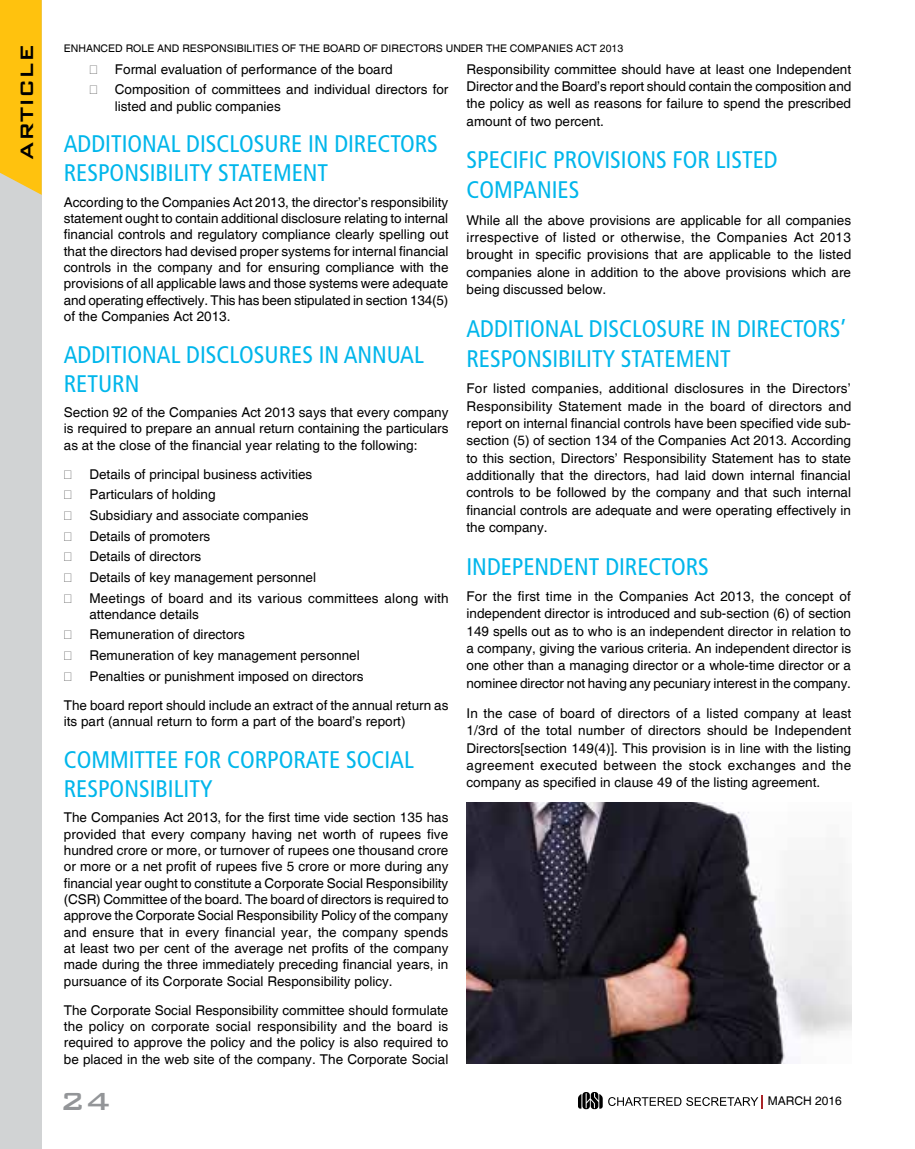
<style>
.page{position:relative;width:915px;height:1149px;background:#fff}
.page>*{position:absolute;margin:0;border:0;box-sizing:border-box;transform-origin:0 0}
.t1{font:500 33px "Bank Gothic BT";color:#939598}
.t2{font:condensed 24px/29px "Frutiger";color:#00b6eb}
.t3{font:500 24px "Bank Gothic BT";color:#000}
.t4{font:13.5px/17.4px "Helvetica";color:#000;text-align:justify}
.t5{font:12px "Helvetica";color:#000}
.t6{font:10.5px "Helvetica";color:#000}
</style>
<div class="page">
<div style="left:0;top:0;width:42px;height:1148px;background:#d1d3d4"></div>
<div style="left:0;top:0;width:42px;height:195px;background:#ffc20e"></div>
<svg style="left:578px;top:1092px;width:24px;height:16px"></svg>
<svg style="left:608px;top:1095px;width:154px;height:12px"></svg>
<img style="left:466px;top:802px;width:384px;height:261px">
<h2 class="t3" style="left:14px;top:159px;width:117px;rotate:-90deg">Article</h2>
<p class="t6" style="left:64px;top:42px;width:16px">Enhanced</p>
<p class="t6" style="left:126px;top:42px;width:8px">role</p>
<p class="t6" style="left:157px;top:42px;width:9px">and</p>
<p class="t6" style="left:182px;top:42px;width:7px">responsibilities</p>
<p class="t6" style="left:281px;top:42px;width:26px">of the</p>
<p class="t6" style="left:323px;top:42px;width:16px">Board</p>
<p class="t6" style="left:363px;top:42px;width:33px">of Directors</p>
<p class="t6" style="left:445px;top:42px;width:9px">under</p>
<p class="t6" style="left:486px;top:42px;width:8px">the</p>
<p class="t6" style="left:510px;top:42px;width:16px">Companies</p>
<p class="t6" style="left:575px;top:42px;width:49px">Act 2013</p>
<p class="t4" style="left:115px;top:59px;width:335px;line-height:20.5px">Formal evaluation of performance of the board<br>Composition of committees and individual directors for</p>
<p class="t4" style="left:115px;top:98px;width:167px">listed and public companies</p>
<h2 class="t2" style="left:64px;top:130px;width:375px">ADDITIONAL DISCLOSURE IN DIRECTORS<br>RESPONSIBILITY STATEMENT</h2>
<p class="t4" style="left:64px;top:194px;width:386px;line-height:16.4px">According to the Companies Act 2013, the director’s responsibility statement ought to contain additional disclosure relating to internal financial controls and regulatory compliance clearly spelling out that the directors had devised proper systems for internal financial controls in the company and for ensuring compliance with the provisions of all applicable laws and those systems were adequate and operating effectively. This has been stipulated in section 134(5) of the Companies Act 2013.</p>
<h2 class="t2" style="left:64px;top:340px;width:361px">ADDITIONAL DISCLOSURES IN ANNUAL<br>RETURN</h2>
<p class="t4" style="left:64px;top:404px;width:386px;line-height:16.4px">Section 92 of the Companies Act 2013 says that every company is required to prepare an annual return containing the particulars as at the close of the financial year relating to the following:</p>
<p class="t4" style="left:89px;top:464px;width:360px;line-height:20.5px;text-align:left">Details of principal business activities<br>Particulars of holding<br>Subsidiary and associate companies<br>Details of promoters<br>Details of directors<br>Details of key management personnel<br>Meetings of board and its various committees along with</p>
<p class="t4" style="left:89px;top:604px;width:275px;line-height:20.5px;text-align:left">attendance details<br>Remuneration of directors<br>Remuneration of key management personnel Penalties or punishment imposed on directors</p>
<p class="t4" style="left:64px;top:697px;width:386px;line-height:16.4px">The board report should include an extract of the annual return as its part (annual return to form a part of the board’s report)</p>
<h2 class="t2" style="left:64px;top:745px;width:351px">COMMITTEE FOR CORPORATE SOCIAL<br>RESPONSIBILITY</h2>
<p class="t4" style="left:64px;top:809px;width:386px;line-height:16.4px">The Companies Act 2013, for the first time vide section 135 has provided that every company having net worth of rupees five hundred crore or more, or turnover of rupees one thousand crore or more or a net profit of rupees five 5 crore or more during any financial year ought to constitute a Corporate Social Responsibility (CSR) Committee of the board. The board of directors is required to approve the Corporate Social Responsibility Policy of the company and ensure that in every financial year, the company spends at least two per cent of the average net profits of the company made during the three immediately preceding financial years, in pursuance of its Corporate Social Responsibility policy.</p>
<p class="t4" style="left:64px;top:1002px;width:386px;line-height:16.4px">The Corporate Social Responsibility committee should formulate the policy on corporate social responsibility and the board is required to approve the policy and the policy is also required to be placed in the web site of the company. The Corporate Social</p>
<p class="t4" style="left:466px;top:61px;width:386px">Responsibility committee should have at least one Independent Director and the Board’s report should contain the composition and the policy as well as reasons for failure to spend the prescribed amount of two percent.</p>
<h2 class="t2" style="left:466px;top:145px;width:312px;line-height:30px">SPECIFIC PROVISIONS FOR LISTED<br>COMPANIES</h2>
<p class="t4" style="left:466px;top:212px;width:386px">While all the above provisions are applicable for all companies irrespective of listed or otherwise, the Companies Act 2013 brought in specific provisions that are applicable to the listed companies alone in addition to the above provisions which are being discussed below.</p>
<h2 class="t2" style="left:466px;top:314px;width:26px">ADDITIONAL</h2>
<h2 class="t2" style="left:588px;top:314px;width:13px">DISCLOSURE</h2>
<h2 class="t2" style="left:710px;top:314px;width:52px">IN DIRECTORS</h2>
<h2 class="t2" style="left:840px;top:314px;width:7px">’</h2>
<h2 class="t2" style="left:466px;top:344px;width:12px">RESPONSIBILITY</h2>
<h2 class="t2" style="left:620px;top:344px;width:14px">STATEMENT</h2>
<p class="t4" style="left:466px;top:380px;width:386px">For listed companies, additional disclosures in the Directors’ Responsibility Statement made in the board of directors and report on internal financial controls have been specified vide sub&shy;section (5) of section 134 of the Companies Act 2013. According to this section, Directors’ Responsibility Statement has to state additionally that the directors, had laid down internal financial controls to be followed by the company and that such internal financial controls are adequate and were operating effectively in the company.</p>
<h2 class="t2" style="left:466px;top:552px;width:20px">INDEPENDENT</h2>
<h2 class="t2" style="left:605px;top:552px;width:13px">DIRECTORS</h2>
<p class="t4" style="left:466px;top:588px;width:386px">For the first time in the Companies Act 2013, the concept of independent director is introduced and sub-section (6) of section 149 spells out as to who is an independent director in relation to a company, giving the various criteria. An independent director is one other than a managing director or a whole-time director or a nominee director not having any pecuniary interest in the company.</p>
<p class="t4" style="left:466px;top:704px;width:386px">In the case of board of directors of a listed company at least 1/3rd of the total number of directors should be Independent Directors[section 149(4)]. This provision is in line with the listing agreement executed between the stock exchanges and the company as specified in clause 49 of the listing agreement.</p>
<h1 class="t1" style="left:60px;top:1082px;width:53px">24</h1>
<p class="t5" style="left:767px;top:1093px;width:76px">March 2016</p>
</div>
